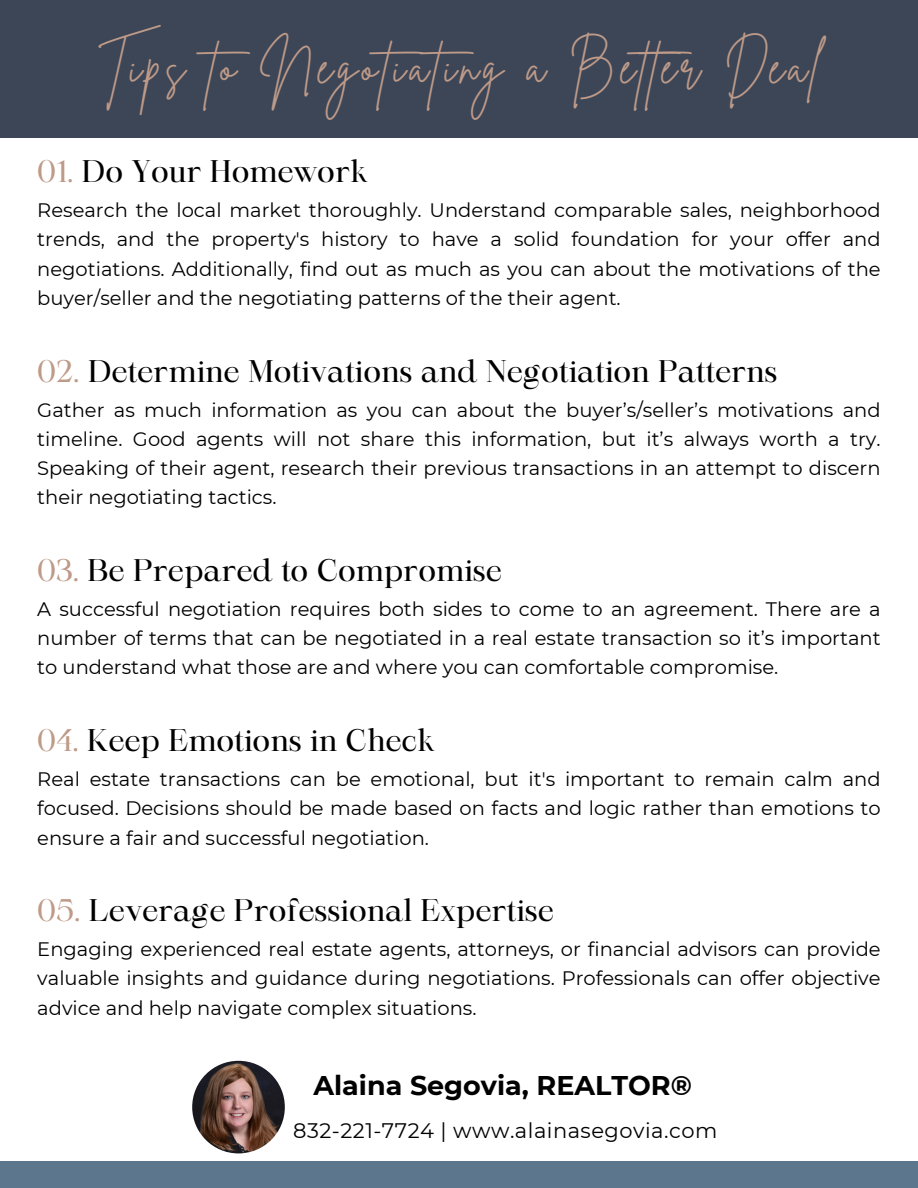
<style>
.page{position:relative;width:918px;height:1188px;background:#fff}
.page>*{position:absolute;margin:0;border:0;box-sizing:border-box;transform-origin:0 0}
.t1{font:48px "Brittany Signature";letter-spacing:.1em;color:#be9a88}
.t2{font:30px "Maharlika";color:#000}
.t3{font:700 27px "Montserrat";color:#000}
.t4{font:21px "Montserrat";letter-spacing:.025em;color:#000}
.t5{font:19.5px/29.2px "Montserrat";color:#000;text-align:justify}
.s1{color:#be9a88}
</style>
<div class="page">
<div style="left:0;top:0;width:918px;height:138px;background:#3c4657"></div>
<div style="left:0;top:1161px;width:918px;height:27px;background:#5b768d"></div>
<img style="left:192px;top:1061px;width:93px;height:92px;border-radius:50%">
<h1 class="t1" style="left:99px;top:35px;width:722px">Tips to Negotiating a Better Deal</h1>
<h2 class="t2" style="left:37px;top:159px;width:332px"><span class="s1">01.</span> Do Your Homework</h2>
<p class="t5" style="left:37px;top:196px;width:845px">Research the local market thoroughly. Understand comparable sales, neighborhood trends, and the property's history to have a solid foundation for your offer and negotiations. Additionally, find out as much as you can about the motivations of the buyer/seller and the negotiating patterns of the their agent.</p>
<h2 class="t2" style="left:37px;top:359px;width:742px"><span class="s1">02.</span> Determine Motivations and Negotiation Patterns</h2>
<p class="t5" style="left:37px;top:395px;width:845px">Gather as much information as you can about the buyer’s/seller’s motivations and timeline. Good agents will not share this information, but it’s always worth a try.<br>Speaking of their agent, research their previous transactions in an attempt to discern their negotiating tactics.</p>
<h2 class="t2" style="left:37px;top:558px;width:466px"><span class="s1">03.</span> Be Prepared to Compromise</h2>
<p class="t5" style="left:37px;top:594px;width:845px">A successful negotiation requires both sides to come to an agreement. There are a number of terms that can be negotiated in a real estate transaction so it’s important to understand what those are and where you can comfortable compromise.</p>
<p class="t2" style="left:37px;top:728px;width:399px"><span class="s1">04.</span> Keep Emotions in Check</p>
<p class="t5" style="left:37px;top:764px;width:845px">Real estate transactions can be emotional, but it's important to remain calm and focused. Decisions should be made based on facts and logic rather than emotions to ensure a fair and successful negotiation.</p>
<p class="t2" style="left:37px;top:898px;width:518px"><span class="s1">05.</span> Leverage Professional Expertise</p>
<h3 class="t5" style="left:37px;top:935px;width:845px">Engaging experienced real estate agents, attorneys, or financial advisors can provide valuable insights and guidance during negotiations. Professionals can offer objective advice and help navigate complex situations.</h3>
<h2 class="t3" style="left:314px;top:1068px;width:380px">Alaina Segovia, REALTOR®</h2>
<p class="t4" style="left:293px;top:1118px;width:425px">832-221-7724 | www.alainasegovia.com</p>
</div>
